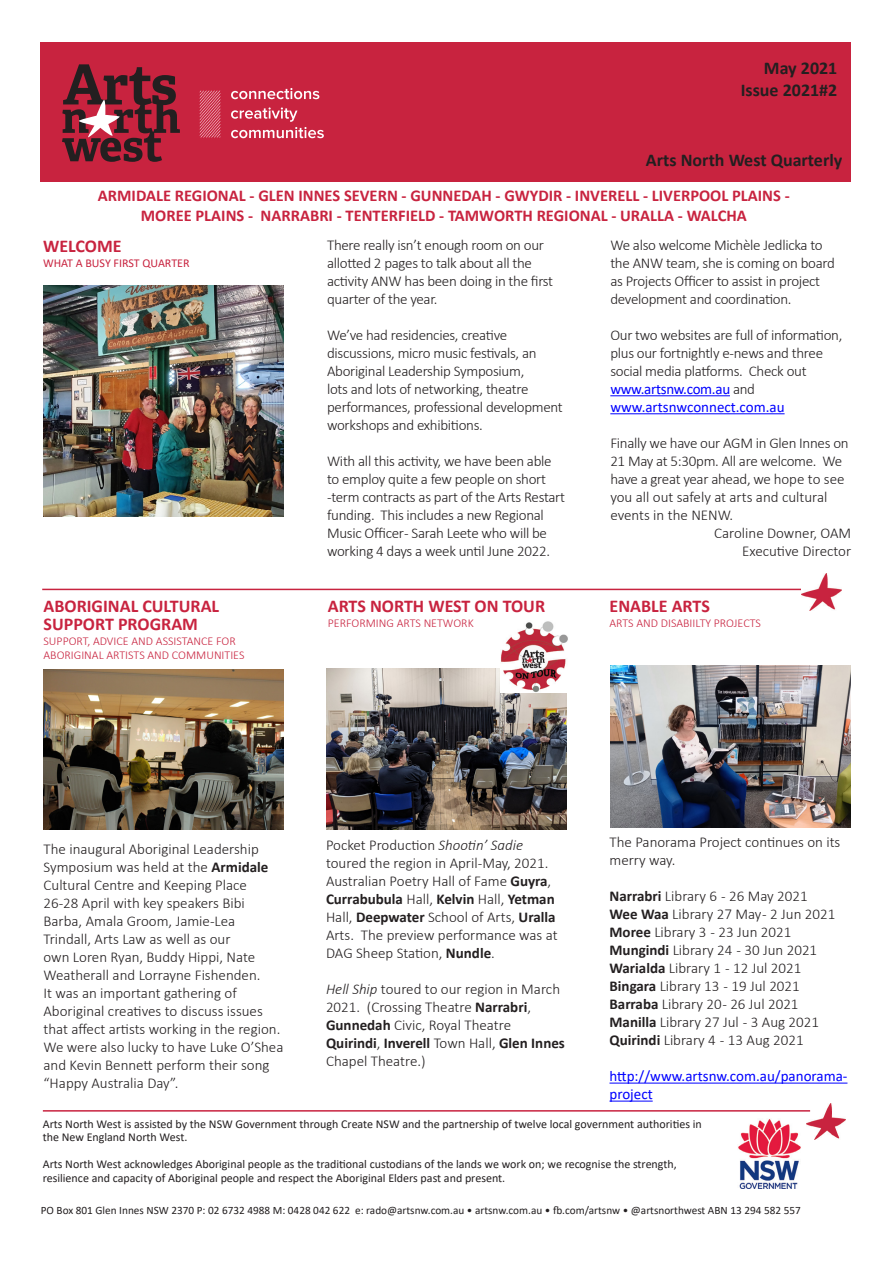
<style>
.page{position:relative;width:893px;height:1263px;background:#fff}
.page>*{position:absolute;margin:0;border:0;box-sizing:border-box;transform-origin:0 0}
.t1{font:700 18px/18px "Calibri";color:#c8233f}
.t2{font:700 18px "Calibri";color:#231f20}
.t3{font:700 16.5px "Calibri";color:#c8233f}
.t4{font:300 15px/18px "Calibri";letter-spacing:-.015em;color:#231f20}
.t5{font:15px/18px "Calibri";color:#00f}
.t6{font:12px/13.5px "Calibri";color:#231f20}
.t7{font:300 12px/14.4px "Calibri";color:#c8233f}
.t8{font:12px "Calibri";color:#c8233f}
.t9{font:11.25px "Calibri";color:#231f20}
.s1{font-weight:300;color:#231f20}
.s2{font-weight:700}
.s3{font-style:italic}
</style>
<div class="page">
<div style="left:40px;top:42px;width:810px;height:139px;background:#c8233f"></div>
<hr style="left:42px;top:589px;width:769px;height:1px;background:#c8233f">
<svg style="left:62px;top:64px;width:118px;height:98px"></svg>
<svg style="left:231px;top:88px;width:88px;height:11px"></svg>
<svg style="left:231px;top:107px;width:93px;height:31px"></svg>
<svg style="left:200px;top:91px;width:20px;height:46px"></svg>
<img style="left:806px;top:1103px;width:40px;height:36px">
<hr style="left:43px;top:1110px;width:767px;height:1px;background:#c8233f">
<img style="left:801px;top:574px;width:40px;height:36px">
<img style="left:738px;top:1119px;width:63px;height:69px">
<hr style="left:610px;top:395px;width:120px;height:1px;background:#00f">
<hr style="left:610px;top:413px;width:175px;height:1px;background:#00f">
<img style="left:44px;top:286px;width:239px;height:231px">
<img style="left:44px;top:669px;width:239px;height:160px">
<hr style="left:609px;top:1082px;width:238px;height:1px;background:#00f">
<hr style="left:609px;top:1100px;width:44px;height:1px;background:#00f">
<img style="left:326px;top:668px;width:240px;height:161px">
<img style="left:610px;top:665px;width:241px;height:162px">
<img style="left:501px;top:621px;width:67px;height:71px">
<p class="t2" style="left:764px;top:55px;width:75px">May 2021</p>
<p class="t2" style="left:741px;top:77px;width:98px">Issue 2021#2</p>
<p class="t2" style="left:646px;top:148px;width:198px">Arts North West Quarterly</p>
<p class="t3" style="left:98px;top:184px;width:693px">ARMIDALE REGIONAL - GLEN INNES SEVERN - GUNNEDAH - GWYDIR - INVERELL - LIVERPOOL PLAINS -</p>
<p class="t3" style="left:141px;top:204px;width:607px">MOREE PLAINS - NARRABRI - TENTERFIELD - TAMWORTH REGIONAL - URALLA - WALCHA</p>
<p class="t1" style="left:43px;top:237px;width:80px">WELCOME</p>
<p class="t8" style="left:43px;top:254px;width:148px">WHAT A BUSY FIRST QUARTER</p>
<p class="t4" style="left:610px;top:236px;width:226px">We also welcome Michèle Jedlicka to the ANW team, she is coming on board as Projects Officer to assist in project development and coordination.</p>
<p class="t4" style="left:610px;top:326px;width:234px">Our two websites are full of information, plus our fortnightly e-news and three social media platforms. Check out</p>
<p class="t5" style="left:610px;top:380px;width:176px">www.artsnw.com.au <span class="s1">and </span>www.artsnwconnect.com.au</p>
<p class="t4" style="left:610px;top:434px;width:240px">Finally we have our AGM in Glen Innes on 21 May at 5:30pm. All are welcome. We have a great year ahead, we hope to see you all out safely at arts and cultural events in the NENW.</p>
<p class="t4" style="left:714px;top:524px;width:139px">Caroline Downer, OAM</p>
<p class="t4" style="left:742px;top:542px;width:111px">Executive Director</p>
<p class="t4" style="left:327px;top:236px;width:228px">There really isn’t enough room on our allotted 2 pages to talk about all the activity ANW has been doing in the first quarter of the year.</p>
<p class="t4" style="left:327px;top:326px;width:237px">We’ve had residencies, creative discussions, micro music festivals, an Aboriginal Leadership Symposium,<br>lots and lots of networking, theatre performances, professional development workshops and exhibitions.</p>
<p class="t4" style="left:327px;top:452px;width:239px">With all this activity, we have been able to employ quite a few people on short -term contracts as part of the Arts Restart funding. This includes a new Regional Music Officer - Sarah Leete who will be working 4 days a week until June 2022.</p>
<p class="t1" style="left:44px;top:597px;width:177px">ABORIGINAL CULTURAL<br>SUPPORT PROGRAM</p>
<p class="t7" style="left:44px;top:633px;width:202px">SUPPORT, ADVICE AND ASSISTANCE FOR<br>ABORIGINAL ARTISTS AND COMMUNITIES</p>
<p class="t1" style="left:328px;top:597px;width:219px">ARTS NORTH WEST ON TOUR</p>
<p class="t7" style="left:328px;top:615px;width:147px">PERFORMING ARTS NETWORK</p>
<p class="t1" style="left:609px;top:597px;width:102px">ENABLE ARTS</p>
<p class="t7" style="left:609px;top:615px;width:153px">ARTS AND DISABIILTY PROJECTS</p>
<p class="t4" style="left:44px;top:840px;width:241px">The inaugural Aboriginal Leadership Symposium was held at the <span class="s2">Armidale </span>Cultural Centre and Keeping Place 26-28 April with key speakers Bibi Barba, Amala Groom, Jamie-Lea Trindall, Arts Law as well as our<br>own Loren Ryan, Buddy Hippi, Nate Weatherall and Lorrayne Fishenden.<br>It was an important gathering of Aboriginal creatives to discuss issues that affect artists working in the region.<br>We were also lucky to have Luke O’Shea and Kevin Bennett perform their song “Happy Australia Day”.</p>
<p class="t4" style="left:326px;top:836px;width:233px">Pocket Production <span class="s3">Shootin’ Sadie </span>toured the region in April-May, 2021.<br>Australian Poetry Hall of Fame <span class="s2">Guyra</span>, <span class="s2">Currabubula</span> Hall, <span class="s2">Kelvin</span> Hall, <span class="s2">Yetman </span>Hall, <span class="s2">Deepwater</span> School of Arts, <span class="s2">Uralla </span>Arts. The preview performance was at DAG Sheep Station, <span class="s2">Nundle</span>.</p>
<p class="t4" style="left:326px;top:980px;width:240px"><span class="s3">Hell Ship</span> toured to our region in March<br>2021. (Crossing Theatre <span class="s2">Narrabri</span>,<br><span class="s2">Gunnedah</span> Civic, Royal Theatre<br><span class="s2">Quirindi</span>, <span class="s2">Inverell</span> Town Hall, <span class="s2">Glen Innes<br></span>Chapel Theatre.)</p>
<p class="t4" style="left:609px;top:833px;width:232px">The Panorama Project continues on its merry way.</p>
<p class="t4" style="left:609px;top:887px;width:200px"><span class="s2">Narrabri</span> Library 6 - 26 May 2021</p>
<p class="t4" style="left:609px;top:905px;width:227px"><span class="s2">Wee Waa</span> Library 27 May - 2 Jun 2021</p>
<p class="t4" style="left:609px;top:923px;width:183px"><span class="s2">Moree</span> Library 3 - 23 Jun 2021</p>
<p class="t4" style="left:609px;top:941px;width:209px"><span class="s2">Mungindi</span> Library 24 - 30 Jun 2021</p>
<p class="t4" style="left:609px;top:959px;width:193px"><span class="s2">Warialda</span> Library 1 - 12 Jul 2021</p>
<p class="t4" style="left:609px;top:977px;width:192px"><span class="s2">Bingara</span> Library 13 - 19 Jul 2021</p>
<p class="t4" style="left:609px;top:995px;width:191px"><span class="s2">Barraba</span> Library 20 - 26 Jul 2021</p>
<p class="t4" style="left:609px;top:1013px;width:211px"><span class="s2">Manilla</span> Library 27 Jul - 3 Aug 2021</p>
<p class="t4" style="left:609px;top:1031px;width:196px"><span class="s2">Quirindi</span> Library 4 - 13 Aug 2021</p>
<p class="t5" style="left:609px;top:1067px;width:239px">http://www.artsnw.com.au/panorama&shy;project</p>
<p class="t6" style="left:43px;top:1117px;width:661px">Arts North West is assisted by the NSW Government through Create NSW and the partnership of twelve local government authorities in the New England North West.</p>
<p class="t6" style="left:43px;top:1157px;width:635px">Arts North West acknowledges Aboriginal people as the traditional custodians of the lands we work on; we recognise the strength, resilience and capacity of Aboriginal people and respect the Aboriginal Elders past and present.</p>
<p class="t9" style="left:41px;top:1202px;width:761px">PO Box 801 Glen Innes NSW 2370 P: 02 6732 4988 M: 0428 042 622 e: rado@artsnw.com.au • artsnw.com.au • fb.com/artsnw • @artsnorthwest ABN 13 294 582 557</p>
</div>
